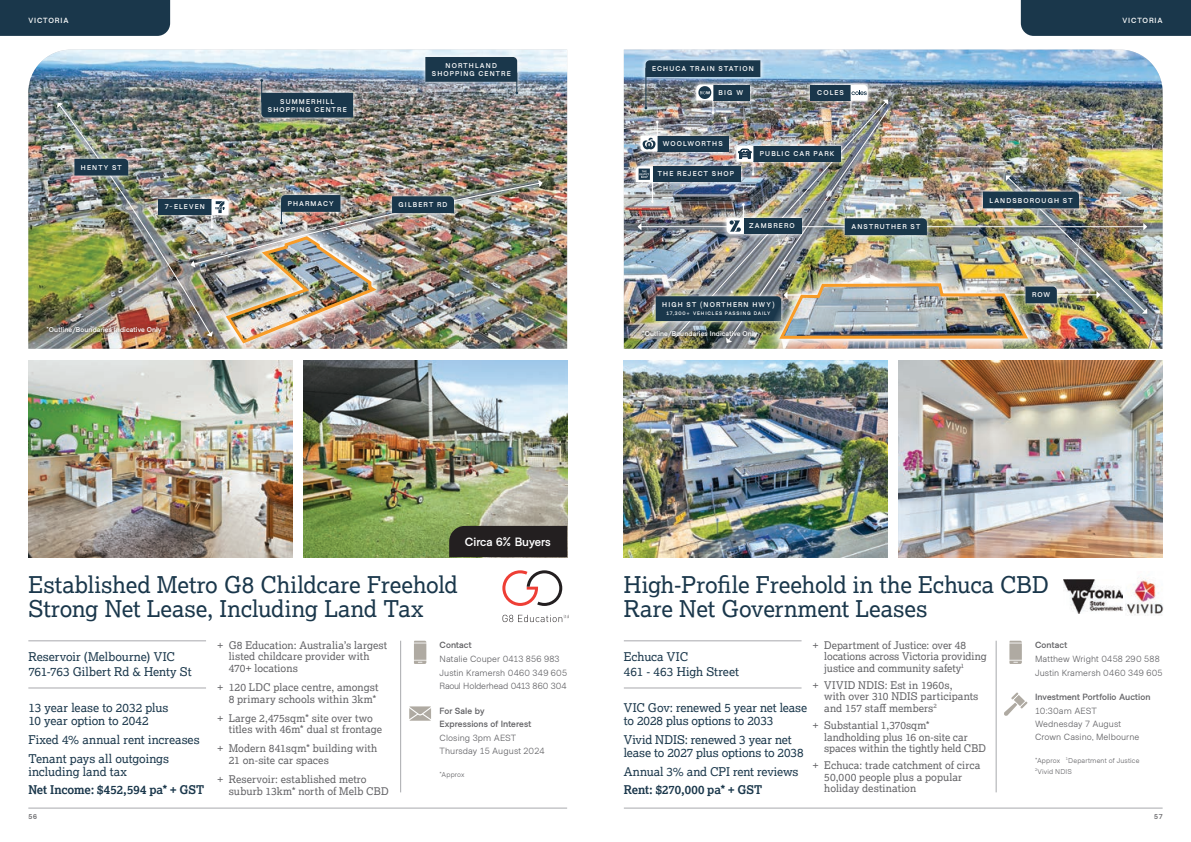
<style>
.page{position:relative;width:1191px;height:842px;background:#fff}
.page>*{position:absolute;margin:0;border:0;box-sizing:border-box;transform-origin:0 0}
.t1{font:23px/24px "Lexia";letter-spacing:-.005em;color:#1a374b}
.t2{font:12px/13px "Lexia";letter-spacing:-.005em;color:#1a374b}
.t3{font:700 12px "Lexia";letter-spacing:-.005em;color:#1a374b}
.t4{font:700 12px "Metro Sans";color:#fff}
.t5{font:10.5px/11.5px "Lexia";letter-spacing:.005em;color:#636366}
.t6{font:9px/13.8px "Metro Sans";letter-spacing:.01em;color:#636366}
.t7{font:700 9px/13px "Metro Sans";letter-spacing:.01em;color:#636366}
.t8{font:700 7.5px "Metro Sans";letter-spacing:.115em;color:#fff}
.t9{font:700 7px/8px "Metro Sans";letter-spacing:.165em;color:#fff;text-align:center}
.t10{font:700 7px "Metro Sans";letter-spacing:.02em;color:#fff}
.t11{font:7px/10.8px "Metro Sans";letter-spacing:.02em;color:#636366}
.t12{font:700 7px "Metro Sans";color:#636366}
.t13{font:700 5px "Metro Sans";letter-spacing:.165em;color:#fff}
</style>
<div class="page">
<img style="left:28px;top:50px;width:539px;height:299px">
<div style="left:52px;top:97px;width:166px;height:244px;background:#231f20;opacity:.75"></div>
<img style="left:28px;top:360px;width:264px;height:197px">
<img style="left:303px;top:360px;width:264px;height:197px">
<hr style="left:28px;top:641px;width:178px;height:1px;background:#a8a9ad">
<hr style="left:28px;top:688px;width:178px;height:1px;background:#a8a9ad">
<hr style="left:400px;top:641px;width:1px;height:151px;background:#a8a9ad">
<svg style="left:414px;top:641px;width:12px;height:23px"></svg>
<svg style="left:409px;top:706px;width:22px;height:15px"></svg>
<svg style="left:502px;top:615px;width:66px;height:7px"></svg>
<svg style="left:502px;top:570px;width:60px;height:36px"></svg>
<div style="left:449px;top:526px;width:118px;height:31px;background:#231f20"></div>
<svg style="left:212px;top:346px;width:179px;height:3px"></svg>
<hr style="left:28px;top:808px;width:539px;height:1px;background:#a8a9ad">
<div style="left:42px;top:322px;width:124px;height:17px;background:#231f20;opacity:.75"></div>
<div style="left:420px;top:52px;width:103px;height:47px;background:#e8f3f9"></div>
<img style="left:57px;top:57px;width:486px;height:289px">
<div style="left:0;top:0;width:170px;height:36px;background:#1a374b"></div>
<img style="left:624px;top:50px;width:538px;height:299px">
<img style="left:899px;top:360px;width:263px;height:197px">
<hr style="left:624px;top:641px;width:177px;height:1px;background:#a8a9ad">
<hr style="left:624px;top:688px;width:177px;height:1px;background:#a8a9ad">
<hr style="left:996px;top:641px;width:1px;height:151px;background:#a8a9ad">
<svg style="left:1009px;top:641px;width:12px;height:23px"></svg>
<svg style="left:1004px;top:692px;width:23px;height:24px"></svg>
<svg style="left:630px;top:161px;width:6px;height:47px"></svg>
<svg style="left:805px;top:80px;width:67px;height:5px"></svg>
<svg style="left:640px;top:55px;width:125px;height:30px"></svg>
<hr style="left:645px;top:68px;width:1px;height:40px;background:#1a374b">
<div style="left:645px;top:60px;width:115px;height:17px;background:#1a374b"></div>
<svg style="left:691px;top:79px;width:63px;height:6px"></svg>
<div style="left:1000px;top:170px;width:152px;height:149px;background:#231f20;opacity:.75"></div>
<img style="left:1063px;top:579px;width:59px;height:34px">
<img style="left:1125px;top:578px;width:38px;height:37px">
<svg style="left:765px;top:343px;width:277px;height:6px;background:#b8aa9d"></svg>
<img style="left:624px;top:360px;width:263px;height:197px">
<img style="left:636px;top:85px;width:511px;height:258px">
<hr style="left:624px;top:808px;width:538px;height:1px;background:#a8a9ad">
<div style="left:638px;top:325px;width:124px;height:17px;background:#231f20;opacity:.75"></div>
<div style="left:1020px;top:0;width:171px;height:36px;background:#1a374b"></div>
<p class="t8" style="left:28px;top:16px;width:42px">VICTORIA</p>
<p class="t8" style="left:1122px;top:16px;width:42px">VICTORIA</p>
<p class="t9" style="left:432px;top:62px;width:80px">NORTHLAND<br>SHOPPING CENTRE</p>
<p class="t9" style="left:652px;top:65px;width:103px">ECHUCA TRAIN STATION</p>
<p class="t9" style="left:718px;top:88px;width:26px">BIG W</p>
<p class="t9" style="left:817px;top:89px;width:28px">COLES</p>
<p class="t9" style="left:268px;top:98px;width:80px">SUMMERHILL<br>SHOPPING CENTRE</p>
<p class="t9" style="left:663px;top:139px;width:61px">WOOLWORTHS</p>
<p class="t9" style="left:760px;top:150px;width:76px">PUBLIC CAR PARK</p>
<p class="t9" style="left:81px;top:164px;width:42px">HENTY ST</p>
<p class="t9" style="left:658px;top:170px;width:78px">THE REJECT SHOP</p>
<p class="t9" style="left:288px;top:200px;width:47px">PHARMACY</p>
<p class="t9" style="left:165px;top:203px;width:42px">7-ELEVEN</p>
<p class="t9" style="left:398px;top:201px;width:50px">GILBERT RD</p>
<p class="t9" style="left:989px;top:196px;width:85px">LANDSBOROUGH ST</p>
<p class="t9" style="left:749px;top:222px;width:47px">ZAMBRERO</p>
<p class="t9" style="left:851px;top:223px;width:70px">ANSTRUTHER ST</p>
<p class="t9" style="left:1032px;top:291px;width:20px">ROW</p>
<p class="t9" style="left:662px;top:301px;width:114px">HIGH ST (NORTHERN HWY)</p>
<p class="t13" style="left:666px;top:311px;width:105px">17,300+ VEHICLES PASSING DAILY</p>
<p class="t10" style="left:46px;top:326px;width:116px">*Outline/Boundaries Indicative Only</p>
<p class="t10" style="left:642px;top:329px;width:116px">*Outline/Boundaries Indicative Only</p>
<p class="t4" style="left:465px;top:535px;width:87px">Circa 6% Buyers</p>
<h1 class="t1" style="left:28px;top:572px;width:431px">Established Metro G8 Childcare Freehold<br>Strong Net Lease, Including Land Tax</h1>
<p class="t2" style="left:28px;top:648px;width:165px;line-height:15px">Reservoir (Melbourne) VIC<br>761-763 Gilbert Rd &amp; Henty St</p>
<p class="t2" style="left:28px;top:701px;width:142px">13 year lease to 2032 plus<br>10 year option to 2042</p>
<p class="t2" style="left:28px;top:730px;width:173px;line-height:18.7px">Fixed 4% annual rent increases<br>Tenant pays all outgoings</p>
<p class="t2" style="left:28px;top:764px;width:100px">including land tax</p>
<p class="t3" style="left:28px;top:782px;width:177px">Net Income: $452,594 pa* + GST</p>
<p class="t5" style="left:229px;top:639px;width:160px;text-indent:-11px">+ G8 Education: Australia’s largest listed childcare provider with<br>470+ locations</p>
<p class="t5" style="left:217px;top:681px;width:163px;text-align:right">+ 120 LDC place centre, amongst<br>8 primary schools within 3km*</p>
<p class="t5" style="left:229px;top:712px;width:155px;text-indent:-11px">+ Large 2,475sqm* site over two titles with 46m* dual st frontage</p>
<p class="t5" style="left:229px;top:742px;width:150px;text-indent:-11px">+ Modern 841sqm* building with<br>21 on-site car spaces</p>
<p class="t5" style="left:229px;top:773px;width:162px;text-indent:-11px">+ Reservoir: established metro suburb 13km* north of Melb CBD</p>
<p class="t7" style="left:439px;top:639px;width:34px">Contact</p>
<p class="t6" style="left:439px;top:652px;width:129px">Natalie Couper 0413 856 983<br>Justin Kramersh 0460 349 605<br>Raoul Holderhead 0413 860 304</p>
<p class="t7" style="left:439px;top:704px;width:93px">For Sale by<br>Expressions of Interest</p>
<p class="t6" style="left:439px;top:732px;width:106px;line-height:13px">Closing 3pm AEST<br>Thursday 15 August 2024</p>
<p class="t11" style="left:439px;top:769px;width:27px">*Approx</p>
<h1 class="t1" style="left:624px;top:572px;width:427px">High-Profile Freehold in the Echuca CBD<br>Rare Net Government Leases</h1>
<p class="t2" style="left:624px;top:648px;width:117px;line-height:15px">Echuca VIC<br>461 - 463 High Street</p>
<p class="t5" style="left:824px;top:639px;width:164px;text-indent:-11px">+ Department of Justice: over 48 locations across Victoria providing justice and community safety<sup>1</sup></p>
<p class="t5" style="left:824px;top:679px;width:156px;text-indent:-11px">+ VIVID NDIS: Est in 1960s,<br>with over 310 NDIS participants and 157 staff members<sup>2</sup></p>
<p class="t5" style="left:824px;top:719px;width:163px;text-indent:-11px">+ Substantial 1,370sqm* landholding plus 16 on-site car spaces within the tightly held CBD</p>
<p class="t5" style="left:824px;top:759px;width:158px;text-indent:-11px">+ Echuca: trade catchment of circa<br>50,000 people plus a popular holiday destination</p>
<p class="t7" style="left:1035px;top:639px;width:34px">Contact</p>
<p class="t6" style="left:1035px;top:652px;width:129px">Matthew Wright 0458 290 588<br>Justin Kramersh 0460 349 605</p>
<p class="t7" style="left:1035px;top:690px;width:117px">Investment Portfolio Auction</p>
<p class="t6" style="left:1035px;top:705px;width:106px;line-height:13px">10:30am AEST<br>Wednesday 7 August<br>Crown Casino, Melbourne</p>
<p class="t11" style="left:1035px;top:755px;width:106px">*Approx <sup>1</sup>Department of Justice<br><sup>2</sup>Vivid NDIS</p>
<p class="t2" style="left:624px;top:701px;width:185px">VIC Gov: renewed 5 year net lease to 2028 plus options to 2033</p>
<p class="t2" style="left:624px;top:733px;width:181px">Vivid NDIS: renewed 3 year net lease to 2027 plus options to 2038</p>
<p class="t2" style="left:624px;top:764px;width:176px">Annual 3% and CPI rent reviews</p>
<p class="t3" style="left:624px;top:782px;width:140px">Rent: $270,000 pa* + GST</p>
<p class="t12" style="left:28px;top:813px;width:10px">56</p>
<p class="t12" style="left:1154px;top:813px;width:10px">57</p>
</div>
